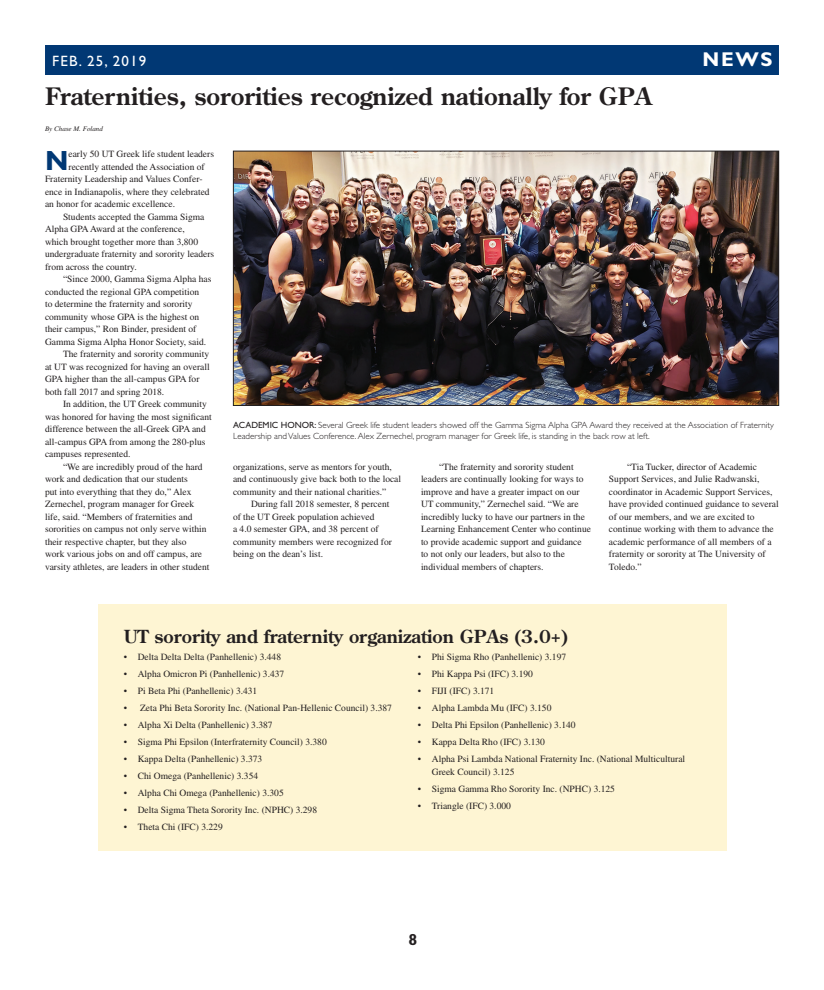
<style>
.page{position:relative;width:824px;height:990px;background:#fff}
.page>*{position:absolute;margin:0;border:0;box-sizing:border-box;transform-origin:0 0}
.Drop_Cap_2_Paragraph{font:700 27.8px "Gill Sans Std";color:#013874}
.Heading_24pt{font:700 24px "Century Old Style Std";color:#231f20}
.t1{font:700 20px "Gill Sans Std";color:#fff}
.Heading_18pt{font:700 18px "Century Old Style Std";color:#231f20}
.t2{font:700 16px "Gill Sans Std";color:#231f20}
.t3{font:15px "Gill Sans Std";letter-spacing:.08em;color:#fff}
.Body_Text{font:9.5px/12.5px "Times";color:#231f20}
.Drop_Cap_2_Paragraph-2{font:9.5px "Times";color:#231f20}
.Cutline{font:300 9px/11px "Gill Sans Std";color:#231f20}
.By_line{font:italic 7px "Times";color:#231f20}
.s1{font-weight:400}
</style>
<div class="page">
<div style="left:45px;top:45px;width:734px;height:30px;background:#013874"></div>
<div style="left:98px;top:604px;width:628px;height:247px;background:#fef5d3"></div>
<img style="left:235px;top:153px;width:542px;height:251px">
<div style="left:233px;top:151px;width:546px;height:255px;border:1px solid #231f20"></div>
<p class="t3" style="left:52px;top:52px;width:96px">FEB. 25, 2019</p>
<p class="t1" style="left:702px;top:47px;width:71px">NEWS</p>
<p class="Heading_24pt" style="left:45px;top:81px;width:608px">Fraternities, sororities recognized nationally for GPA</p>
<p class="By_line" style="left:45px;top:125px;width:59px">By Chase M. Foland</p>
<p class="Drop_Cap_2_Paragraph" style="left:45px;top:144px;width:25px">N</p>
<p class="Drop_Cap_2_Paragraph-2" style="left:68px;top:149px;width:147px">early 50 UT Greek life student leaders</p>
<p class="Drop_Cap_2_Paragraph-2" style="left:68px;top:161px;width:138px">recently attended the Association of</p>
<p class="Drop_Cap_2_Paragraph-2" style="left:45px;top:174px;width:159px">Fraternity Leadership and Values Confer-</p>
<p class="Drop_Cap_2_Paragraph-2" style="left:45px;top:186px;width:166px">ence in Indianapolis, where they celebrated</p>
<p class="Drop_Cap_2_Paragraph-2" style="left:45px;top:199px;width:132px">an honor for academic excellence.</p>
<p class="Body_Text" style="left:45px;top:210px;width:171px;text-indent:18px">Students accepted the Gamma Sigma Alpha GPA Award at the conference,<br>which brought together more than 3,800 undergraduate fraternity and sorority leaders from across the country.</p>
<p class="Body_Text" style="left:45px;top:273px;width:168px;text-indent:18px">“Since 2000, Gamma Sigma Alpha has conducted the regional GPA competition<br>to determine the fraternity and sorority community whose GPA is the highest on their campus,” Ron Binder, president of Gamma Sigma Alpha Honor Society, said.</p>
<p class="Body_Text" style="left:45px;top:348px;width:166px;text-indent:18px">The fraternity and sorority community at UT was recognized for having an overall GPA higher than the all-campus GPA for both fall 2017 and spring 2018.</p>
<p class="Body_Text" style="left:45px;top:398px;width:168px;text-indent:18px">In addition, the UT Greek community was honored for having the most significant difference between the all-Greek GPA and all-campus GPA from among the 280-plus campuses represented.</p>
<p class="Body_Text" style="left:45px;top:460px;width:166px;text-indent:18px">“We are incredibly proud of the hard work and dedication that our students<br>put into everything that they do,” Alex Zernechel, program manager for Greek life, said. “Members of fraternities and sororities on campus not only serve within their respective chapter, but they also<br>work various jobs on and off campus, are varsity athletes, are leaders in other student</p>
<p class="Body_Text" style="left:233px;top:460px;width:170px">organizations, serve as mentors for youth, and continuously give back both to the local community and their national charities.”</p>
<p class="Cutline" style="left:233px;top:420px;width:542px"><span class="s1">ACADEMIC HONOR:</span> Several Greek life student leaders showed off the Gamma Sigma Alpha GPA Award they received at the Association of Fraternity<br>Leadership and Values Conference. Alex Zernechel, program manager for Greek life, is standing in the back row at left.</p>
<p class="Body_Text" style="left:421px;top:460px;width:171px;text-indent:18px">“The fraternity and sorority student leaders are continually looking for ways to improve and have a greater impact on our UT community,” Zernechel said. “We are incredibly lucky to have our partners in the Learning Enhancement Center who continue to provide academic support and guidance to not only our leaders, but also to the individual members of chapters.</p>
<p class="Body_Text" style="left:609px;top:460px;width:171px;text-indent:18px">“Tia Tucker, director of Academic Support Services, and Julie Radwanski, coordinator in Academic Support Services, have provided continued guidance to several of our members, and we are excited to continue working with them to advance the academic performance of all members of a fraternity or sorority at The University of Toledo.”</p>
<p class="Body_Text" style="left:233px;top:498px;width:160px;text-indent:18px">During fall 2018 semester, 8 percent of the UT Greek population achieved<br>a 4.0 semester GPA, and 38 percent of community members were recognized for being on the dean’s list.</p>
<p class="Heading_18pt" style="left:124px;top:625px;width:446px">UT sorority and fraternity organization GPAs (3.0+)</p>
<p class="Body_Text" style="left:124px;top:651px;width:159px">• Delta Delta Delta (Panhellenic) 3.448</p>
<p class="Body_Text" style="left:124px;top:668px;width:162px">• Alpha Omicron Pi (Panhellenic) 3.437</p>
<p class="Body_Text" style="left:124px;top:685px;width:135px">• Pi Beta Phi (Panhellenic) 3.431</p>
<p class="Body_Text" style="left:124px;top:702px;width:270px">• Zeta Phi Beta Sorority Inc. (National Pan-Hellenic Council) 3.387</p>
<p class="Body_Text" style="left:124px;top:719px;width:150px">• Alpha Xi Delta (Panhellenic) 3.387</p>
<p class="Body_Text" style="left:124px;top:736px;width:204px">• Sigma Phi Epsilon (Interfraternity Council) 3.380</p>
<p class="Body_Text" style="left:124px;top:753px;width:140px">• Kappa Delta (Panhellenic) 3.373</p>
<p class="Body_Text" style="left:124px;top:770px;width:136px">• Chi Omega (Panhellenic) 3.354</p>
<p class="Body_Text" style="left:124px;top:787px;width:161px">• Alpha Chi Omega (Panhellenic) 3.305</p>
<p class="Body_Text" style="left:124px;top:804px;width:195px">• Delta Sigma Theta Sorority Inc. (NPHC) 3.298</p>
<p class="Body_Text" style="left:124px;top:821px;width:100px">• Theta Chi (IFC) 3.229</p>
<p class="Body_Text" style="left:418px;top:651px;width:150px">• Phi Sigma Rho (Panhellenic) 3.197</p>
<p class="Body_Text" style="left:418px;top:668px;width:117px">• Phi Kappa Psi (IFC) 3.190</p>
<p class="Body_Text" style="left:418px;top:685px;width:78px">• FIJI (IFC) 3.171</p>
<p class="Body_Text" style="left:418px;top:702px;width:135px">• Alpha Lambda Mu (IFC) 3.150</p>
<p class="Body_Text" style="left:418px;top:719px;width:159px">• Delta Phi Epsilon (Panhellenic) 3.140</p>
<p class="Body_Text" style="left:418px;top:736px;width:129px">• Kappa Delta Rho (IFC) 3.130</p>
<p class="Body_Text" style="left:432px;top:753px;width:255px;text-indent:-14px">• Alpha Psi Lambda National Fraternity Inc. (National Multicultural<br>Greek Council) 3.125</p>
<p class="Body_Text" style="left:418px;top:782px;width:199px">• Sigma Gamma Rho Sorority Inc. (NPHC) 3.125</p>
<p class="Body_Text" style="left:418px;top:799px;width:95px">• Triangle (IFC) 3.000</p>
<p class="t2" style="left:408px;top:930px;width:10px">8</p>
</div>
